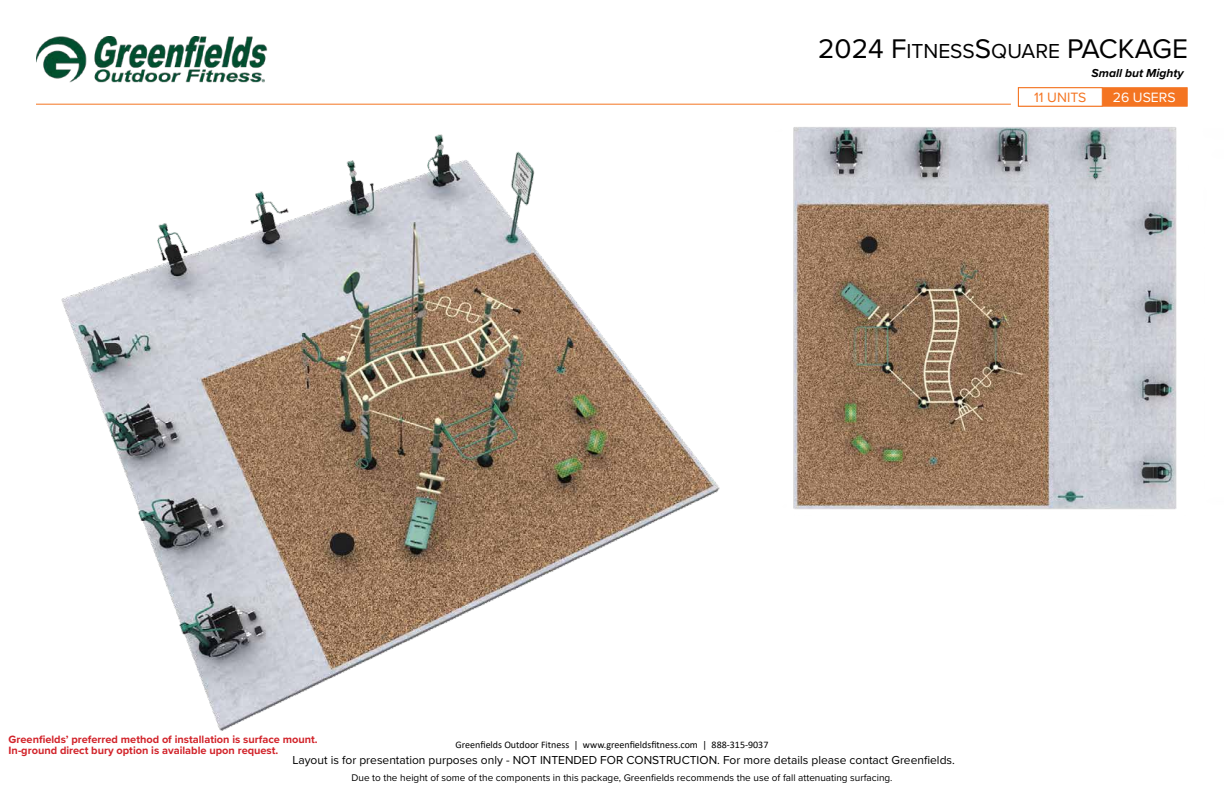
<style>
.page{position:relative;width:1224px;height:792px;background:#fff}
.page>*{position:absolute;margin:0;border:0;box-sizing:border-box;transform-origin:0 0}
.t1{font:28px "Proxima Nova";color:#000}
.t2{font:14px "Proxima Nova";color:#f47421}
.t3{font:14px "Proxima Nova";color:#fff}
.t4{font:12px "Proxima Nova";color:#000}
.t5{font:italic 700 12px "Proxima Nova";color:#000}
.t6{font:700 11px/11px "Proxima Nova";color:#d2232a}
.t7{font:10px "Proxima Nova";color:#000}
.t8{font:10px "Calibri";color:#000}
.s1{font-size:21px}
</style>
<div class="page">
<div style="left:1018px;top:87px;width:170px;height:20px;background:#f47421;border:1px solid #f47421"></div>
<div style="left:1018px;top:87px;width:85px;height:20px;background:#fff;border:1px solid #f47421"></div>
<hr style="left:36px;top:104px;width:975px;height:1px;background:#f47421">
<img style="left:61px;top:134px;width:659px;height:597px">
<img style="left:793px;top:127px;width:384px;height:383px">
<img style="left:36px;top:36px;width:232px;height:47px">
<h1 class="t1" style="left:818px;top:28px;width:371px">2024 F<span class="s1">ITNESS</span>S<span class="s1">QUARE</span> PACKAGE</h1>
<p class="t5" style="left:1092px;top:64px;width:94px">Small but Mighty</p>
<p class="t2" style="left:1034px;top:87px;width:54px">11 UNITS</p>
<p class="t3" style="left:1113px;top:87px;width:64px">26 USERS</p>
<p class="t6" style="left:9px;top:734px;width:311px">Greenfields’ preferred method of installation is surface mount.<br>In-ground direct bury option is available upon request.</p>
<p class="t8" style="left:456px;top:738px;width:314px">Greenfields Outdoor Fitness | www.greenfieldsfitness.com | 888-315-9037</p>
<p class="t4" style="left:292px;top:751px;width:664px">Layout is for presentation purposes only - NOT INTENDED FOR CONSTRUCTION. For more details please contact Greenfields.</p>
<p class="t7" style="left:352px;top:770px;width:543px">Due to the height of some of the components in this package, Greenfields recommends the use of fall attenuating surfacing.</p>
</div>
